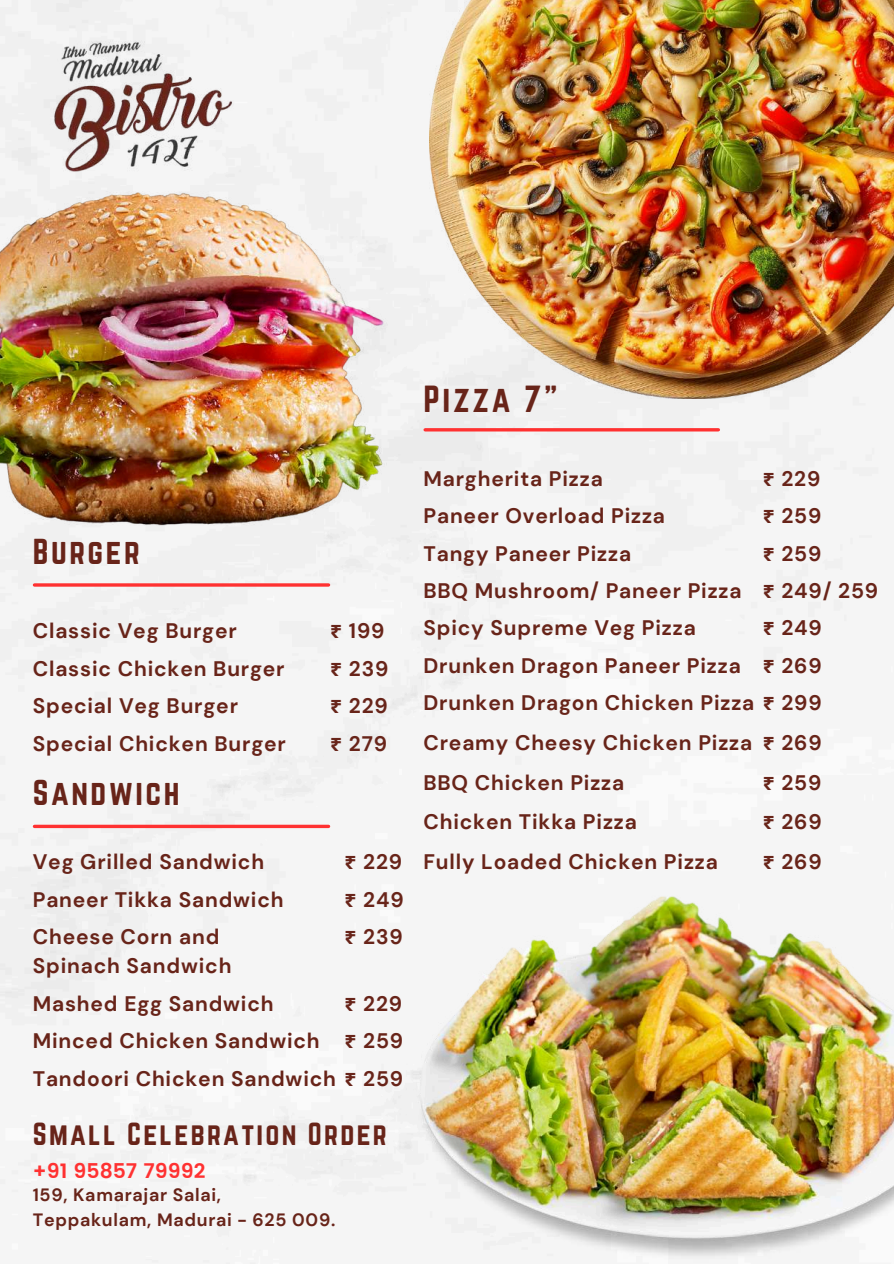
<style>
.page{position:relative;width:894px;height:1264px;background:#fff}
.page>*{position:absolute;margin:0;border:0;box-sizing:border-box;transform-origin:0 0}
.t1{font:33px "Norwester";letter-spacing:.08em;color:#682419}
.t2{font:31.5px "Norwester";letter-spacing:.08em;color:#682419}
.t3{font:28.05px "Norwester";letter-spacing:.08em;color:#682419}
.t4{font:700 21px/37.5px "DM Sans";letter-spacing:.04em;color:#682419}
.t5{font:600 20.4px "Poppins";color:#ff3131}
.t6{font:700 17.85px/24.9px "DM Sans";letter-spacing:.04em;color:#682419}
.s1{font-family:"Noto Sans Gurmukhi"}
</style>
<div class="page">
<div style="left:0;top:0;width:879px;height:1263px;background:#f5f5f5"></div>
<hr style="left:34px;top:583px;width:294px;height:3px;background:#ff3131">
<img style="left:33px;top:0;width:212px;height:174px">
<hr style="left:425px;top:428px;width:293px;height:3px;background:#ff3131">
<img style="left:430px;top:0;width:463px;height:398px">
<svg style="left:34px;top:824px;width:294px;height:4px"></svg>
<img style="left:415px;top:895px;width:478px;height:367px">
<img style="left:0;top:174px;width:502px;height:388px">
<h1 class="t1" style="left:423px;top:379px;width:135px">Pizza 7"</h1>
<h2 class="t2" style="left:33px;top:532px;width:109px">Burger</h2>
<p class="t4" style="left:33px;top:612px;width:205px">Classic Veg Burger</p>
<p class="t4" style="left:33px;top:649px;width:253px">Classic Chicken Burger</p>
<p class="t4" style="left:33px;top:687px;width:207px">Special Veg Burger</p>
<p class="t4" style="left:33px;top:724px;width:254px">Special Chicken Burger</p>
<h2 class="t2" style="left:33px;top:773px;width:148px">Sandwich</h2>
<p class="t4" style="left:330px;top:612px;width:56px"><span class="s1">₹</span> 199</p>
<p class="t4" style="left:330px;top:649px;width:60px;text-align:justify"><span class="s1">₹</span> 239 <span class="s1">₹</span> 229 <span class="s1">₹</span> 279</p>
<p class="t4" style="left:33px;top:843px;width:252px">Veg Grilled Sandwich<br>Paneer Tikka Sandwich<br>Cheese Corn and</p>
<p class="t4" style="left:33px;top:947px;width:372px">Spinach Sandwich<br>Mashed Egg Sandwich<br>Minced Chicken Sandwich<br>Tandoori Chicken Sandwich <span class="s1">₹</span> 259</p>
<p class="t4" style="left:344px;top:843px;width:61px;text-align:justify"><span class="s1">₹</span> 229 <span class="s1">₹</span> 249 <span class="s1">₹</span> 239</p>
<p class="t4" style="left:344px;top:984px;width:60px"><span class="s1">₹</span> 229 <span class="s1">₹</span> 259</p>
<h3 class="t3" style="left:33px;top:1117px;width:355px">Small Celebration Order</h3>
<p class="t5" style="left:33px;top:1159px;width:174px">+91 95857 79992</p>
<p class="t6" style="left:33px;top:1182px;width:304px">159, Kamarajar Salai,<br>Teppakulam, Madurai - 625 009.</p>
<p class="t4" style="left:423px;top:460px;width:181px">Margherita Pizza</p>
<p class="t4" style="left:762px;top:460px;width:59px"><span class="s1">₹</span> 229</p>
<p class="t4" style="left:423px;top:497px;width:319px">Paneer Overload Pizza<br>Tangy Paneer Pizza<br>BBQ Mushroom/ Paneer Pizza</p>
<p class="t4" style="left:762px;top:497px;width:117px"><span class="s1">₹</span> 259<br><span class="s1">₹</span> 259<br><span class="s1">₹</span> 249/ 259</p>
<p class="t4" style="left:423px;top:609px;width:274px">Spicy Supreme Veg Pizza</p>
<p class="t4" style="left:762px;top:609px;width:61px"><span class="s1">₹</span> 249</p>
<p class="t4" style="left:423px;top:647px;width:399px">Drunken Dragon Paneer Pizza<br>Drunken Dragon Chicken Pizza <span class="s1">₹</span> 299</p>
<p class="t4" style="left:762px;top:647px;width:60px"><span class="s1">₹</span> 269</p>
<p class="t4" style="left:423px;top:723px;width:399px;line-height:39.8px">Creamy Cheesy Chicken Pizza <span class="s1">₹</span> 269<br>BBQ Chicken Pizza</p>
<p class="t4" style="left:762px;top:763px;width:60px"><span class="s1">₹</span> 259</p>
<p class="t4" style="left:423px;top:803px;width:215px">Chicken Tikka Pizza</p>
<p class="t4" style="left:762px;top:803px;width:60px"><span class="s1">₹</span> 269</p>
<p class="t4" style="left:423px;top:843px;width:296px">Fully Loaded Chicken Pizza</p>
<p class="t4" style="left:762px;top:843px;width:60px"><span class="s1">₹</span> 269</p>
</div>
